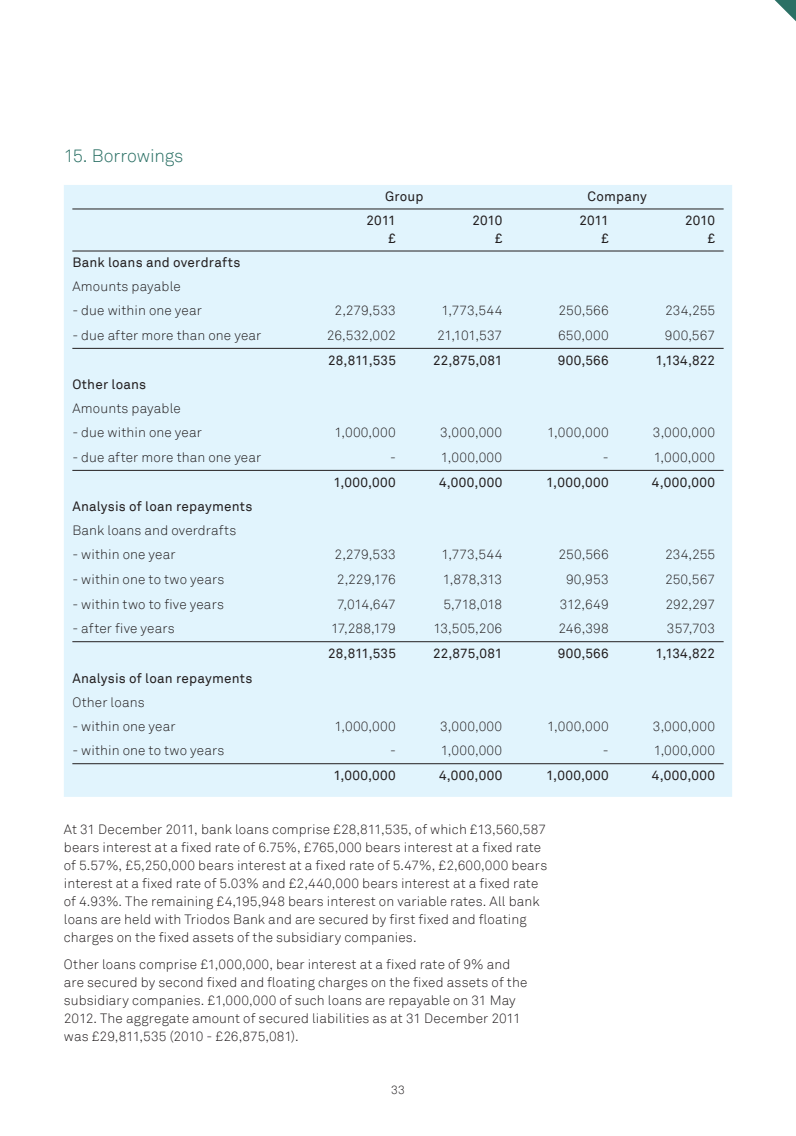
<style>
.page{position:relative;width:796px;height:1136px;background:#fff}
.page>*{position:absolute;margin:0;border:0;box-sizing:border-box;transform-origin:0 0}
.t1{font:300 18px "Akkurat";letter-spacing:-.01em;color:#2b7065}
.t2{font:300 13.5px/18px "Akkurat";letter-spacing:.01em;color:#231f20}
.t3{font:13.5px/18px "Akkurat";letter-spacing:.015em;color:#231f20;text-align:right}
.t4{font:300 12px "Akkurat";color:#231f20}
</style>
<div class="page">
<div style="left:64px;top:185px;width:667px;height:611px;background:#e1f4fd"></div>
<hr style="left:72px;top:251px;width:651px;height:1px;background:#231f20">
<hr style="left:72px;top:209px;width:651px;height:1px;background:#231f20">
<hr style="left:72px;top:348px;width:651px;height:1px;background:#231f20">
<hr style="left:72px;top:470px;width:651px;height:1px;background:#231f20">
<hr style="left:72px;top:641px;width:651px;height:1px;background:#231f20">
<hr style="left:72px;top:763px;width:651px;height:1px;background:#231f20">
<svg style="left:774px;top:0;width:21px;height:20px"></svg>
<h1 class="t1" style="left:64px;top:144px;width:121px">15. Borrowings</h1>
<p class="t3" style="left:385px;top:187px;width:40px">Group</p>
<p class="t3" style="left:587px;top:187px;width:61px">Company</p>
<p class="t3" style="left:366px;top:211px;width:31px">2011 £</p>
<p class="t3" style="left:472px;top:211px;width:31px">2010 £</p>
<p class="t3" style="left:579px;top:211px;width:31px">2011 £</p>
<p class="t3" style="left:684px;top:211px;width:31px">2010 £</p>
<p class="t3" style="left:72px;top:253px;width:169px">Bank loans and overdrafts</p>
<p class="t2" style="left:72px;top:277px;width:110px">Amounts payable</p>
<p class="t2" style="left:72px;top:301px;width:131px">- due within one year</p>
<p class="t2" style="left:334px;top:301px;width:63px">2,279,533</p>
<p class="t2" style="left:441px;top:301px;width:62px">1,773,544</p>
<p class="t2" style="left:558px;top:301px;width:52px">250,566</p>
<p class="t2" style="left:664px;top:301px;width:52px">234,255</p>
<p class="t2" style="left:72px;top:326px;width:190px">- due after more than one year</p>
<p class="t2" style="left:326px;top:326px;width:71px">26,532,002</p>
<p class="t2" style="left:437px;top:326px;width:67px">21,101,537</p>
<p class="t2" style="left:557px;top:326px;width:52px">650,000</p>
<p class="t2" style="left:664px;top:326px;width:52px">900,567</p>
<p class="t3" style="left:328px;top:350px;width:69px">28,811,535</p>
<p class="t3" style="left:433px;top:350px;width:71px">22,875,081</p>
<p class="t3" style="left:557px;top:350px;width:52px">900,566</p>
<p class="t3" style="left:655px;top:350px;width:61px">1,134,822</p>
<p class="t3" style="left:72px;top:375px;width:75px">Other loans</p>
<p class="t2" style="left:72px;top:399px;width:110px">Amounts payable</p>
<p class="t2" style="left:72px;top:423px;width:131px">- due within one year</p>
<p class="t2" style="left:334px;top:423px;width:63px">1,000,000</p>
<p class="t2" style="left:440px;top:423px;width:64px">3,000,000</p>
<p class="t2" style="left:547px;top:423px;width:63px">1,000,000</p>
<p class="t2" style="left:652px;top:423px;width:64px">3,000,000</p>
<p class="t2" style="left:72px;top:448px;width:190px">- due after more than one year</p>
<p class="t2" style="left:390px;top:448px;width:7px">-</p>
<p class="t2" style="left:440px;top:448px;width:63px">1,000,000</p>
<p class="t2" style="left:602px;top:448px;width:7px">-</p>
<p class="t2" style="left:653px;top:448px;width:63px">1,000,000</p>
<p class="t3" style="left:333px;top:472px;width:64px">1,000,000</p>
<p class="t3" style="left:439px;top:472px;width:65px">4,000,000</p>
<p class="t3" style="left:546px;top:472px;width:64px">1,000,000</p>
<p class="t3" style="left:651px;top:472px;width:65px">4,000,000</p>
<p class="t3" style="left:72px;top:497px;width:182px">Analysis of loan repayments</p>
<p class="t2" style="left:72px;top:521px;width:165px">Bank loans and overdrafts</p>
<p class="t2" style="left:72px;top:545px;width:105px">- within one year</p>
<p class="t2" style="left:334px;top:545px;width:63px">2,279,533</p>
<p class="t2" style="left:441px;top:545px;width:62px">1,773,544</p>
<p class="t2" style="left:558px;top:545px;width:52px">250,566</p>
<p class="t2" style="left:664px;top:545px;width:52px">234,255</p>
<p class="t2" style="left:72px;top:570px;width:153px">- within one to two years</p>
<p class="t2" style="left:337px;top:570px;width:60px">2,229,176</p>
<p class="t2" style="left:442px;top:570px;width:61px">1,878,313</p>
<p class="t2" style="left:565px;top:570px;width:44px">90,953</p>
<p class="t2" style="left:664px;top:570px;width:51px">250,567</p>
<p class="t2" style="left:72px;top:594px;width:153px">- within two to five years</p>
<p class="t2" style="left:337px;top:594px;width:60px">7,014,647</p>
<p class="t2" style="left:443px;top:594px;width:60px">5,718,018</p>
<p class="t2" style="left:559px;top:594px;width:50px">312,649</p>
<p class="t2" style="left:665px;top:594px;width:51px">292,297</p>
<p class="t2" style="left:72px;top:619px;width:104px">- after five years</p>
<p class="t2" style="left:331px;top:619px;width:66px">17,288,179</p>
<p class="t2" style="left:433px;top:619px;width:70px">13,505,206</p>
<p class="t2" style="left:558px;top:619px;width:52px">246,398</p>
<p class="t2" style="left:666px;top:619px;width:50px">357,703</p>
<p class="t3" style="left:328px;top:643px;width:69px">28,811,535</p>
<p class="t3" style="left:433px;top:643px;width:71px">22,875,081</p>
<p class="t3" style="left:557px;top:643px;width:52px">900,566</p>
<p class="t3" style="left:655px;top:643px;width:61px">1,134,822</p>
<p class="t3" style="left:72px;top:668px;width:182px">Analysis of loan repayments</p>
<p class="t2" style="left:72px;top:692px;width:74px">Other loans</p>
<p class="t2" style="left:72px;top:716px;width:105px">- within one year</p>
<p class="t2" style="left:334px;top:716px;width:63px">1,000,000</p>
<p class="t2" style="left:440px;top:716px;width:64px">3,000,000</p>
<p class="t2" style="left:547px;top:716px;width:63px">1,000,000</p>
<p class="t2" style="left:652px;top:716px;width:64px">3,000,000</p>
<p class="t2" style="left:72px;top:741px;width:153px">- within one to two years</p>
<p class="t2" style="left:390px;top:741px;width:7px">-</p>
<p class="t2" style="left:440px;top:741px;width:63px">1,000,000</p>
<p class="t2" style="left:602px;top:741px;width:7px">-</p>
<p class="t2" style="left:653px;top:741px;width:63px">1,000,000</p>
<p class="t3" style="left:333px;top:765px;width:64px">1,000,000</p>
<p class="t3" style="left:439px;top:765px;width:65px">4,000,000</p>
<p class="t3" style="left:546px;top:765px;width:64px">1,000,000</p>
<p class="t3" style="left:651px;top:765px;width:65px">4,000,000</p>
<p class="t2" style="left:64px;top:820px;width:484px">At 31 December 2011, bank loans comprise £28,811,535, of which £13,560,587 bears interest at a fixed rate of 6.75%, £765,000 bears interest at a fixed rate of 5.57%, £5,250,000 bears interest at a fixed rate of 5.47%, £2,600,000 bears interest at a fixed rate of 5.03% and £2,440,000 bears interest at a fixed rate of 4.93%. The remaining £4,195,948 bears interest on variable rates. All bank loans are held with Triodos Bank and are secured by first fixed and floating charges on the fixed assets of the subsidiary companies.</p>
<p class="t2" style="left:64px;top:954px;width:465px">Other loans comprise £1,000,000, bear interest at a fixed rate of 9% and are secured by second fixed and floating charges on the fixed assets of the subsidiary companies. £1,000,000 of such loans are repayable on 31 May 2012. The aggregate amount of secured liabilities as at 31 December 2011 was £29,811,535 (2010 - £26,875,081).</p>
<p class="t4" style="left:391px;top:1081px;width:15px">33</p>
</div>
